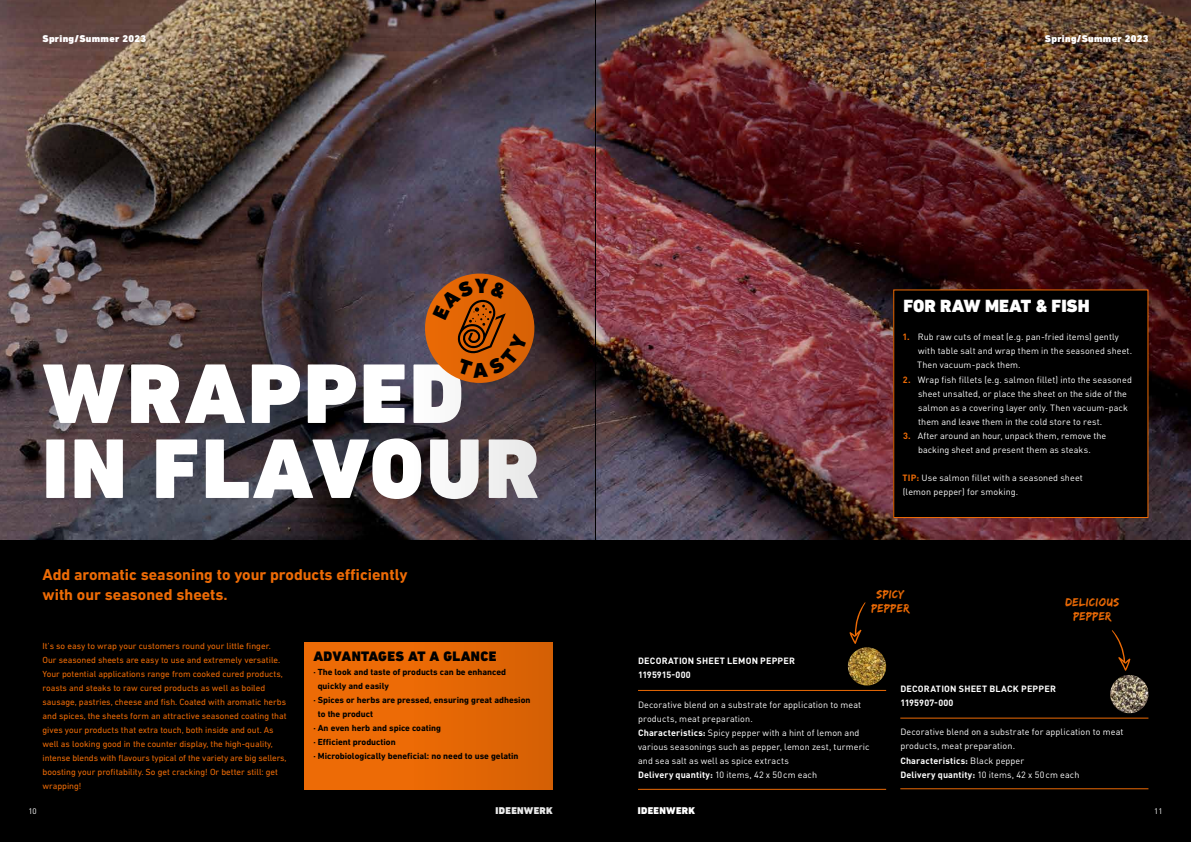
<style>
.page{position:relative;width:1191px;height:842px;background:#000}
.page>*{position:absolute;margin:0;border:0;box-sizing:border-box;transform-origin:0 0}
.t1{font:900 86px/75px "DIN Next LT Pro";letter-spacing:.03em;color:#fff}
.t2{font:900 21px "DIN Next LT Pro";color:#000}
.t3{font:900 18px "DIN Next LT Pro";color:#fff}
.t4{font:700 16px/20px "DIN Next LT Pro";color:#ed6b06}
.t5{font:900 14px "DIN Next LT Pro";letter-spacing:.025em;color:#000}
.t6{font:12px/14px "Edo SZ";letter-spacing:.04em;color:#ed6b06;text-align:center}
.t7{font:900 10px "DIN Next LT Pro";letter-spacing:.03em;color:#fff}
.t8{font:9px/14px "DIN Pro";letter-spacing:.01em;color:#fff}
.t9{font:9px/14px "DIN Next LT Pro";color:#ed6b06}
.t10{font:700 9px "DIN Next LT Pro";color:#000}
.t11{font:700 9px/14px "DIN Pro";letter-spacing:.02em;color:#fff}
.t12{font:8px "DIN Pro";color:#fff}
.s1{font-weight:700;color:#ed6b06}
.s2{font-weight:700}
</style>
<div class="page">
<img style="left:596px;top:0;width:595px;height:539px">
<img style="left:1110px;top:675px;width:38px;height:38px;border-radius:19px">
<hr style="left:900px;top:718px;width:248px;height:1px;background:#ed6b06">
<hr style="left:900px;top:788px;width:248px;height:1px;background:#ed6b06">
<svg style="left:1111px;top:630px;width:19px;height:41px"></svg>
<img style="left:848px;top:647px;width:38px;height:38px;border-radius:19px">
<hr style="left:638px;top:690px;width:248px;height:1px;background:#ed6b06">
<hr style="left:638px;top:789px;width:248px;height:1px;background:#ed6b06">
<div style="left:893px;top:290px;width:255px;height:227px;background:#000"></div>
<div style="left:893px;top:289px;width:255px;height:229px;border:1px solid #ed6b06"></div>
<svg style="left:849px;top:602px;width:16px;height:42px"></svg>
<img style="left:0;top:0;width:595px;height:790px">
<svg style="left:418px;top:266px;width:124px;height:124px;background:#984e1c"></svg>
<p class="t7" style="left:43px;top:33px;width:105px">Spring/Summer 2023</p>
<p class="t7" style="left:1045px;top:33px;width:105px">Spring/Summer 2023</p>
<h2 class="t2" style="left:475px;top:274px;width:15px">Y</h2>
<h1 class="t1" style="left:43px;top:356px;width:498px">WRAPPED<br>IN FLAVOUR</h1>
<h3 class="t4" style="left:43px;top:565px;width:366px">Add aromatic seasoning to your products efficiently with our seasoned sheets.</h3>
<p class="t9" style="left:43px;top:639px;width:246px">It’s so easy to wrap your customers round your little finger.<br>Our seasoned sheets are easy to use and extremely versatile.<br>Your potential applications range from cooked cured products, roasts and steaks to raw cured products as well as boiled sausage, pastries, cheese and fish. Coated with aromatic herbs and spices, the sheets form an attractive seasoned coating that gives your products that extra touch, both inside and out. As well as looking good in the counter display, the high-quality, intense blends with flavours typical of the variety are big sellers, boosting your profitability. So get cracking! Or better still: get wrapping!</p>
<h3 class="t5" style="left:313px;top:648px;width:185px">ADVANTAGES AT A GLANCE</h3>
<p class="t10" style="left:313px;top:667px;width:194px">· The look and taste of products can be enhanced</p>
<p class="t10" style="left:318px;top:681px;width:73px">quickly and easily</p>
<p class="t10" style="left:313px;top:695px;width:219px">· Spices or herbs are pressed, ensuring great adhesion</p>
<p class="t10" style="left:318px;top:709px;width:57px">to the product</p>
<p class="t10" style="left:313px;top:723px;width:129px">· An even herb and spice coating</p>
<p class="t10" style="left:313px;top:737px;width:84px">· Efficient production</p>
<p class="t10" style="left:313px;top:751px;width:207px">· Microbiologically beneficial: no need to use gelatin</p>
<h3 class="t3" style="left:903px;top:296px;width:188px">FOR RAW MEAT &amp; FISH</h3>
<p class="t8" style="left:917px;top:329px;width:216px;text-indent:-15px"><span class="s1">1.</span> Rub raw cuts of meat (e.g. pan-fried items) gently with table salt and wrap them in the seasoned sheet.<br>Then vacuum-pack them.</p>
<p class="t8" style="left:918px;top:371px;width:215px;text-indent:-15px"><span class="s1">2.</span> Wrap fish fillets (e.g. salmon fillet) into the seasoned sheet unsalted, or place the sheet on the side of the salmon as a covering layer only. Then vacuum-pack them and leave them in the cold store to rest.</p>
<p class="t8" style="left:903px;top:427px;width:205px;text-align:center"><span class="s1">3.</span> After around an hour, unpack them, remove the backing sheet and present them as steaks.</p>
<p class="t8" style="left:902px;top:469px;width:182px"><span class="s1">TIP:</span> Use salmon fillet with a seasoned sheet (lemon pepper) for smoking.</p>
<h3 class="t6" style="left:871px;top:587px;width:39px">SPICY<br>PEPPER</h3>
<h3 class="t6" style="left:1065px;top:595px;width:55px">DELICIOUS<br>PEPPER</h3>
<p class="t11" style="left:638px;top:653px;width:158px">DECORATION SHEET LEMON PEPPER<br>1195915-000</p>
<p class="t8" style="left:638px;top:697px;width:233px">Decorative blend on a substrate for application to meat products, meat preparation.<br><span class="s2">Characteristics:</span> Spicy pepper with a hint of lemon and various seasonings such as pepper, lemon zest, turmeric and sea salt as well as spice extracts<br><span class="s2">Delivery quantity:</span> 10 items, 42 x 50cm each</p>
<p class="t11" style="left:900px;top:681px;width:157px">DECORATION SHEET BLACK PEPPER<br>1195907-000</p>
<p class="t8" style="left:900px;top:724px;width:225px">Decorative blend on a substrate for application to meat products, meat preparation.<br><span class="s2">Characteristics:</span> Black pepper<br><span class="s2">Delivery quantity:</span> 10 items, 42 x 50cm each</p>
<p class="t7" style="left:495px;top:804px;width:59px">IDEENWERK</p>
<p class="t7" style="left:638px;top:804px;width:59px">IDEENWERK</p>
<p class="t12" style="left:28px;top:804px;width:10px">10</p>
<p class="t12" style="left:1154px;top:804px;width:10px">11</p>
</div>
